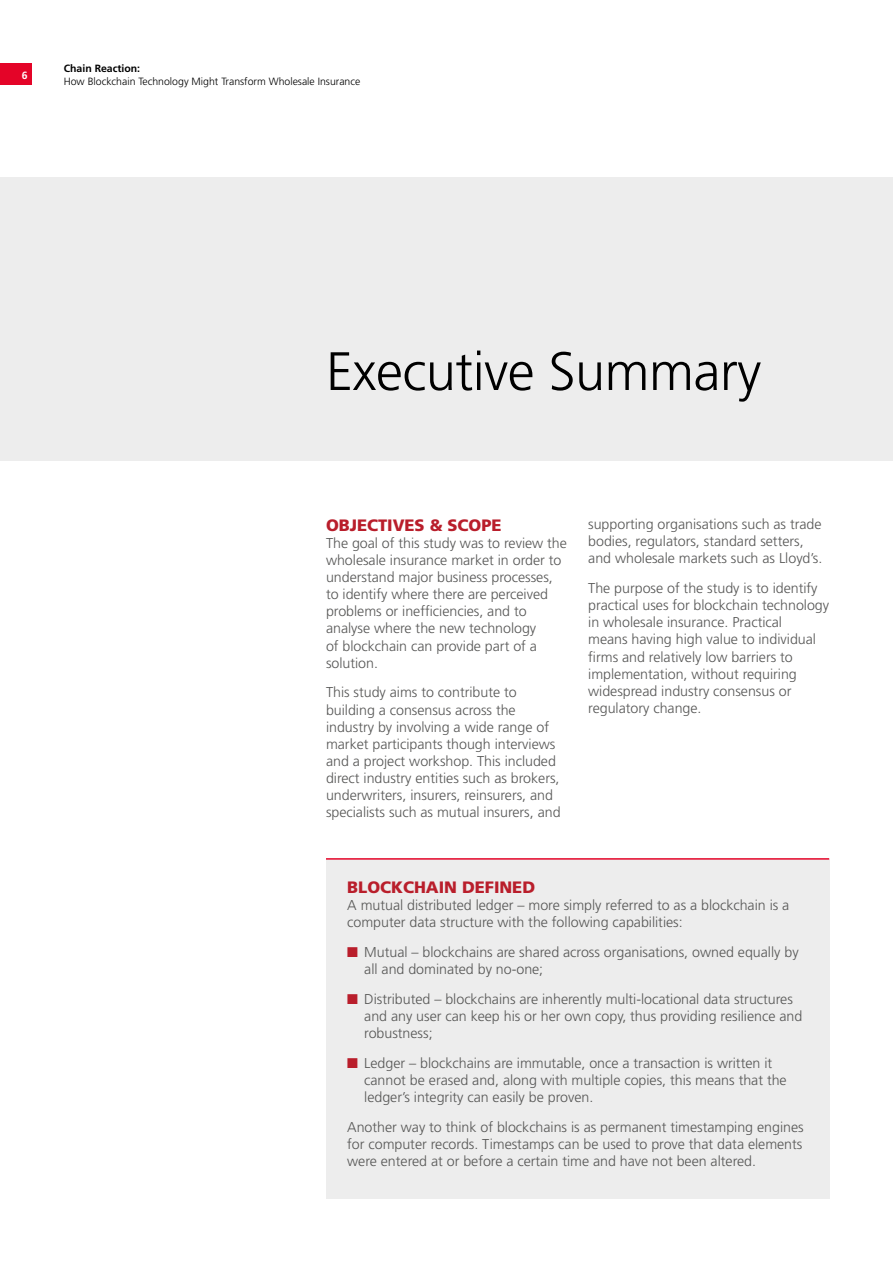
<style>
.page{position:relative;width:893px;height:1263px;background:#fff}
.page>*{position:absolute;margin:0;border:0;box-sizing:border-box;transform-origin:0 0}
.t1{font:300 54px "Frutiger";letter-spacing:-.01em;color:#000}
.t2{font:900 16.5px "Frutiger";color:#b91e2b}
.t3{font:300 14.25px/17.1px "Frutiger";color:#575756}
.t4{font:300 10.5px "Frutiger";color:#000}
.t5{font:700 10.5px "Frutiger";color:#000}
.t6{font:700 10.5px "Frutiger";color:#fff}
.s1{color:#b91e2b}
</style>
<div class="page">
<div style="left:0;top:64px;width:32px;height:21px;background:#e40428"></div>
<div style="left:0;top:177px;width:893px;height:284px;background:#ededed"></div>
<div style="left:326px;top:859px;width:503px;height:340px;background:#ededed"></div>
<hr style="left:326px;top:858px;width:503px;height:2px;background:#e40428">
<p class="t6" style="left:22px;top:69px;width:7px">6</p>
<p class="t5" style="left:64px;top:62px;width:78px">Chain Reaction:</p>
<p class="t4" style="left:64px;top:75px;width:298px">How Blockchain Technology Might Transform Wholesale Insurance</p>
<h1 class="t1" style="left:326px;top:341px;width:437px">Executive Summary</h1>
<p class="t2" style="left:326px;top:515px;width:177px">OBJECTIVES &amp; SCOPE</p>
<p class="t3" style="left:326px;top:534px;width:242px">The goal of this study was to review the wholesale insurance market in order to understand major business processes, to identify where there are perceived problems or inefficiencies, and to analyse where the new technology<br>of blockchain can provide part of a solution.</p>
<p class="t3" style="left:326px;top:684px;width:236px">This study aims to contribute to building a consensus across the industry by involving a wide range of market participants though interviews and a project workshop. This included direct industry entities such as brokers, underwriters, insurers, reinsurers, and specialists such as mutual insurers, and</p>
<p class="t3" style="left:588px;top:516px;width:236px">supporting organisations such as trade bodies, regulators, standard setters, and wholesale markets such as Lloyd’s.</p>
<p class="t3" style="left:588px;top:580px;width:242px">The purpose of the study is to identify practical uses for blockchain technology in wholesale insurance. Practical<br>means having high value to individual firms and relatively low barriers to implementation, without requiring widespread industry consensus or regulatory change.</p>
<p class="t2" style="left:347px;top:877px;width:189px">BLOCKCHAIN DEFINED</p>
<p class="t3" style="left:347px;top:896px;width:444px">A mutual distributed ledger – more simply referred to as a blockchain is a computer data structure with the following capabilities:</p>
<p class="t3" style="left:364px;top:943px;width:436px;text-indent:-17px"><span class="s1">■</span> Mutual – blockchains are shared across organisations, owned equally by all and dominated by no-one;</p>
<p class="t3" style="left:364px;top:990px;width:440px;text-indent:-17px"><span class="s1">■</span> Distributed – blockchains are inherently multi-locational data structures and any user can keep his or her own copy, thus providing resilience and robustness;</p>
<p class="t3" style="left:364px;top:1054px;width:424px;text-indent:-17px"><span class="s1">■</span> Ledger – blockchains are immutable, once a transaction is written it cannot be erased and, along with multiple copies, this means that the ledger’s integrity can easily be proven.</p>
<p class="t3" style="left:347px;top:1119px;width:458px;text-align:justify">Another way to think of blockchains is as permanent timestamping engines for computer records. Timestamps can be used to prove that data elements were entered at or before a certain time and have not been altered.</p>
</div>
